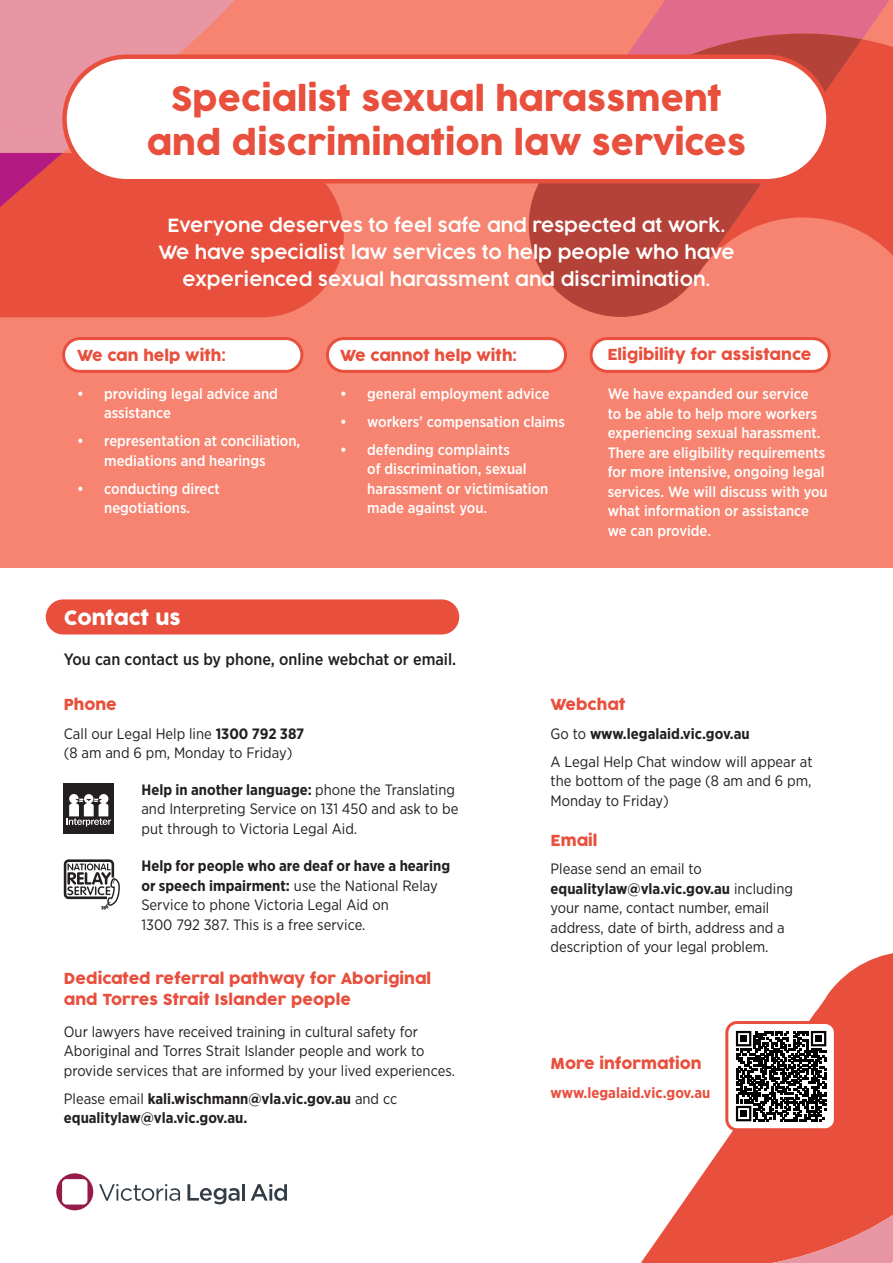
<style>
.page{position:relative;width:893px;height:1263px;background:#fff}
.page>*{position:absolute;margin:0;border:0;box-sizing:border-box;transform-origin:0 0}
.t1{font:33px/43.5px "Cocogoose Pro";color:#e84f3d;text-align:center}
.t2{font:19.5px "Cocogoose Pro";color:#fff}
.t3{font:300 18px/27px "Cocogoose Pro";color:#fff;text-align:center}
.t4{font:500 16.5px "Gotham Narrow";color:#231f20}
.t5{font:15px/19.5px "Gotham Narrow";color:#231f20}
.t6{font:500 15px/19.5px "Gotham Narrow";color:#fff}
.t7{font:15px/21px "Cocogoose Pro";color:#e84f3d}
.t8{font:700 15px/19.5px "Gotham Narrow";color:#231f20}
.t9{font:700 15px "Gotham Narrow";color:#e84f3d}
.t10{font:15px "Cocogoose Pro";color:#e84f3b}
.s1{font-weight:700}
.s2{font-weight:400}
</style>
<div class="page">
<div style="left:0;top:281px;width:893px;height:287px;background:#f68470"></div>
<div style="left:0;top:0;width:893px;height:315px;background:#f68470"></div>
<svg style="left:642px;top:0;width:247px;height:39px;background:#e26d88"></svg>
<svg style="left:822px;top:39px;width:71px;height:304px;fill:#e84f3d"></svg>
<svg style="left:516px;top:34px;width:346px;height:283px"></svg>
<svg style="left:293px;top:183px;width:51px;height:128px;fill:#e84f3d"></svg>
<svg style="left:0;top:0;width:293px;height:317px;background:#e7655f"></svg>
<div style="left:65px;top:57px;width:763px;height:124px;background:#fff;border-radius:62px"></div>
<div style="left:62px;top:54px;width:769px;height:129px;border:4px solid #e84f3d;border-radius:62px"></div>
<div style="left:64px;top:339px;width:238px;height:32px;background:#fff;border-radius:16px"></div>
<div style="left:62px;top:337px;width:241px;height:36px;border:3px solid #e84f3d;border-radius:16px"></div>
<div style="left:327px;top:339px;width:239px;height:32px;background:#fff;border-radius:16px"></div>
<div style="left:326px;top:337px;width:241px;height:36px;border:3px solid #e84f3d;border-radius:16px"></div>
<div style="left:591px;top:339px;width:238px;height:32px;background:#fff;border-radius:16px"></div>
<div style="left:590px;top:337px;width:241px;height:36px;border:3px solid #e84f3d;border-radius:16px"></div>
<div style="left:46px;top:599px;width:413px;height:35px;background:#e84f3d;border-radius:18px"></div>
<svg style="left:99px;top:1184px;width:81px;height:17px"></svg>
<svg style="left:187px;top:1184px;width:53px;height:20px"></svg>
<hr style="left:242px;top:1184px;width:3px;height:16px;background:#323d47">
<svg style="left:251px;top:1184px;width:36px;height:17px"></svg>
<svg style="left:56px;top:1173px;width:37px;height:37px"></svg>
<svg style="left:729px;top:953px;width:164px;height:181px;fill:#e84f3d"></svg>
<svg style="left:641px;top:1134px;width:252px;height:129px;fill:#e84f3d"></svg>
<div style="left:64px;top:783px;width:50px;height:50px;background:#231f20"></div>
<svg style="left:66px;top:794px;width:45px;height:32px"></svg>
<div style="left:727px;top:1022px;width:108px;height:108px;background:#fff;border-radius:10px"></div>
<svg style="left:731px;top:1026px;width:96px;height:96px"></svg>
<div style="left:740px;top:1035px;width:7px;height:7px;background:#000"></div>
<div style="left:815px;top:1035px;width:7px;height:7px;background:#000"></div>
<div style="left:740px;top:1110px;width:7px;height:7px;background:#000"></div>
<div style="left:725px;top:1021px;width:112px;height:110px;border:3px solid #e84f3d;border-radius:10px"></div>
<svg style="left:64px;top:859px;width:56px;height:51px"></svg>
<p class="t1" style="left:147px;top:79px;width:601px">Specialist sexual harassment and discrimination law services</p>
<p class="t3" style="left:158px;top:212px;width:578px">Everyone deserves to feel safe and respected at work.<br>We have specialist law services to help people who have experienced sexual harassment and discrimination.</p>
<p class="t7" style="left:77px;top:346px;width:150px">We can help with:</p>
<p class="t7" style="left:607px;top:345px;width:205px">Eligibility for assistance</p>
<p class="t6" style="left:608px;top:384px;width:222px">We have expanded our service<br>to be able to help more workers experiencing sexual harassment.<br>There are eligibility requirements for more intensive, ongoing legal services. We will discuss with you what information or assistance we can provide.</p>
<p class="t7" style="left:340px;top:346px;width:178px">We cannot help with:</p>
<p class="t6" style="left:104px;top:383px;width:175px;text-indent:-27px">• providing legal advice and assistance</p>
<p class="t6" style="left:77px;top:431px;width:225px;text-align:center">• representation at conciliation, mediations and hearings</p>
<p class="t6" style="left:77px;top:478px;width:144px;text-align:center">• conducting direct negotiations.</p>
<p class="t6" style="left:340px;top:383px;width:211px">• general employment advice</p>
<p class="t6" style="left:340px;top:411px;width:226px">• workers’ compensation claims</p>
<p class="t6" style="left:367px;top:439px;width:183px;text-indent:-27px">• defending complaints<br>of discrimination, sexual harassment or victimisation made against you.</p>
<p class="t2" style="left:64px;top:605px;width:118px">Contact us</p>
<p class="t4" style="left:64px;top:648px;width:394px">You can contact us by phone, online webchat or email.</p>
<p class="t10" style="left:64px;top:694px;width:55px">Phone</p>
<p class="t7" style="left:551px;top:694px;width:76px">Webchat</p>
<p class="t5" style="left:64px;top:723px;width:242px">Call our Legal Help line <span class="s1">1300 792 387 </span>(8 am and 6 pm, Monday to Friday)</p>
<p class="t8" style="left:551px;top:723px;width:201px"><span class="s2">Go to</span> www.legalaid.vic.gov.au</p>
<p class="t5" style="left:551px;top:751px;width:263px;text-align:justify">A Legal Help Chat window will appear at the bottom of the page (8 am and 6 pm, Monday to Friday)</p>
<p class="t5" style="left:141px;top:779px;width:318px"><span class="s1">Help in another language:</span> phone the Translating and Interpreting Service on 131 450 and ask to be put through to Victoria Legal Aid.</p>
<p class="t5" style="left:141px;top:856px;width:310px"><span class="s1">Help for people who are deaf or have a hearing or speech impairment:</span> use the National Relay Service to phone Victoria Legal Aid on<br>1300 792 387. This is a free service.</p>
<p class="t7" style="left:551px;top:830px;width:49px">Email</p>
<p class="t5" style="left:551px;top:859px;width:244px">Please send an email to <span class="s1">equalitylaw@vla.vic.gov.au</span> including your name, contact number, email address, date of birth, address and a description of your legal problem.</p>
<p class="t7" style="left:64px;top:968px;width:369px">Dedicated referral pathway for Aboriginal and Torres Strait Islander people</p>
<p class="t5" style="left:64px;top:1021px;width:393px">Our lawyers have received training in cultural safety for<br>Aboriginal and Torres Strait Islander people and work to provide services that are informed by your lived experiences.</p>
<p class="t8" style="left:64px;top:1089px;width:335px"><span class="s2">Please email</span> kali.wischmann@vla.vic.gov.au <span class="s2">and cc </span>equalitylaw@vla.vic.gov.au.</p>
<p class="t7" style="left:551px;top:1053px;width:153px">More information</p>
<p class="t9" style="left:551px;top:1083px;width:161px">www.legalaid.vic.gov.au</p>
</div>
